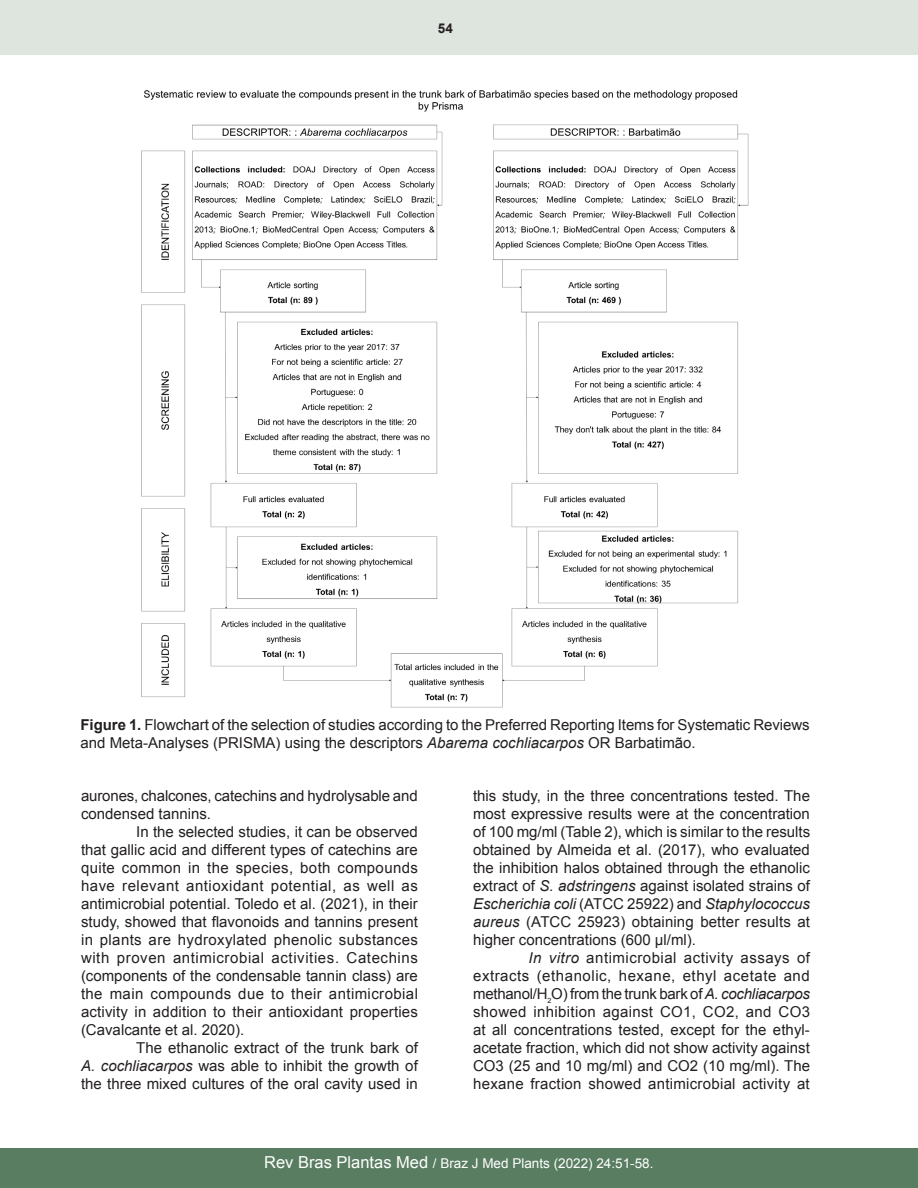
<style>
.page{position:relative;width:918px;height:1188px;background:#fff}
.page>*{position:absolute;margin:0;border:0;box-sizing:border-box;transform-origin:0 0}
.a-texto{font:15px/18px "Arial";color:#231f20;text-align:justify}
.t1{font:13.5px "Arial";color:#fff}
.t2{font:700 13.5px "Arial";color:#231f20}
.s1{font-weight:700}
.s2{font-style:italic}
.s3{font-size:16.5px}
</style>
<div class="page">
<div style="left:0;top:0;width:918px;height:55px;background:#dee5df"></div>
<div style="left:0;top:1148px;width:918px;height:40px;background:#597d61"></div>
<img style="left:141px;top:90px;width:608px;height:618px">
<p class="t2" style="left:438px;top:20px;width:17px">54</p>
<p class="a-texto" style="left:80px;top:716px;width:731px"><span class="s1">Figure 1.</span> Flowchart of the selection of studies according to the Preferred Reporting Items for Systematic Reviews and Meta-Analyses (PRISMA) using the descriptors <span class="s2">Abarema cochliacarpos</span> OR Barbatimão.</p>
<p class="a-texto" style="left:81px;top:787px;width:338px">aurones, chalcones, catechins and hydrolysable and condensed tannins.</p>
<p class="a-texto" style="left:81px;top:823px;width:338px;text-indent:55px">In the selected studies, it can be observed that gallic acid and different types of catechins are quite common in the species, both compounds have relevant antioxidant potential, as well as antimicrobial potential. Toledo et al. (2021), in their study, showed that flavonoids and tannins present in plants are hydroxylated phenolic substances with proven antimicrobial activities. Catechins (components of the condensable tannin class) are the main compounds due to their antimicrobial activity in addition to their antioxidant properties (Cavalcante et al. 2020).</p>
<p class="a-texto" style="left:81px;top:1039px;width:338px;text-indent:55px">The ethanolic extract of the trunk bark of <span class="s2">A. cochliacarpos</span> was able to inhibit the growth of the three mixed cultures of the oral cavity used in</p>
<p class="a-texto" style="left:473px;top:787px;width:339px">this study, in the three concentrations tested. The most expressive results were at the concentration of 100 mg/ml (Table 2), which is similar to the results obtained by Almeida et al. (2017), who evaluated the inhibition halos obtained through the ethanolic extract of <span class="s2">S. adstringens</span> against isolated strains of <span class="s2">Escherichia coli</span> (ATCC 25922) and <span class="s2">Staphylococcus aureus</span> (ATCC 25923) obtaining better results at higher concentrations (600 µl/ml).</p>
<p class="a-texto" style="left:473px;top:949px;width:338px;text-indent:55px"><span class="s2">In vitro</span> antimicrobial activity assays of extracts (ethanolic, hexane, ethyl acetate and methanol/H<sub>2</sub>O) from the trunk bark of <span class="s2">A. cochliacarpos </span>showed inhibition against CO1, CO2, and CO3 at all concentrations tested, except for the ethyl&shy;acetate fraction, which did not show activity against CO3 (25 and 10 mg/ml) and CO2 (10 mg/ml). The hexane fraction showed antimicrobial activity at</p>
<p class="t1" style="left:264px;top:1155px;width:391px"><span class="s3">Rev Bras Plantas Med</span> / Braz J Med Plants (2022) 24:51-58.</p>
</div>
